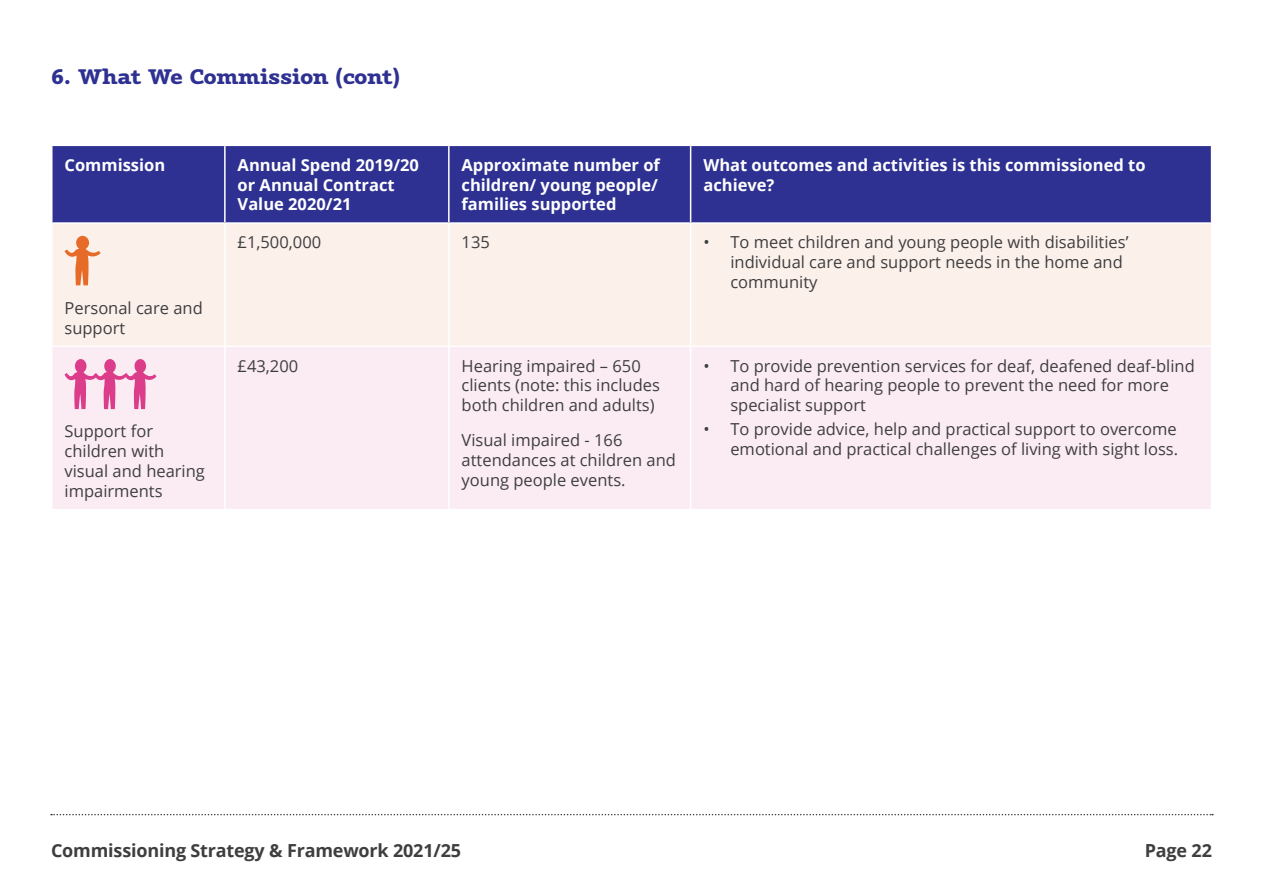
<style>
.page{position:relative;width:1263px;height:893px;background:#fff}
.page>*{position:absolute;margin:0;border:0;box-sizing:border-box;transform-origin:0 0}
.Page_Title__Cont__Bl{font:800 21px "Vaccine";letter-spacing:-.01em;color:#2e3192}
.t1{font:700 18px "Open Sans";letter-spacing:-.01em;color:#3e3e3f}
.Copy{font:16.5px/19.8px "Open Sans";color:#3e3e3f}
.Copy-2{font:700 16.5px/19.8px "Open Sans";color:#fff}
</style>
<div class="page">
<svg style="left:51px;top:814px;width:1162px;height:1px"></svg>
<div style="left:53px;top:146px;width:1158px;height:76px;background:#2e3192"></div>
<div style="left:53px;top:224px;width:1158px;height:122px;background:#fcf0ea"></div>
<div style="left:53px;top:347px;width:1158px;height:162px;background:#fbecf3"></div>
<hr style="left:224px;top:146px;width:2px;height:76px;background:#fff">
<hr style="left:448px;top:146px;width:2px;height:76px;background:#fff">
<hr style="left:690px;top:146px;width:1px;height:76px;background:#fff">
<hr style="left:224px;top:224px;width:2px;height:122px;background:#fff">
<hr style="left:448px;top:224px;width:2px;height:122px;background:#fff">
<hr style="left:690px;top:224px;width:1px;height:122px;background:#fff">
<hr style="left:224px;top:347px;width:2px;height:162px;background:#fff">
<hr style="left:448px;top:347px;width:2px;height:162px;background:#fff">
<hr style="left:690px;top:347px;width:1px;height:162px;background:#fff">
<svg style="left:65px;top:236px;width:36px;height:49px;background:#f3bea2"></svg>
<svg style="left:65px;top:359px;width:91px;height:50px;background:#eea8ca"></svg>
<p class="Page_Title__Cont__Bl" style="left:51px;top:63px;width:350px">6. What We Commission (cont)</p>
<p class="Copy-2" style="left:65px;top:154px;width:102px">Commission</p>
<p class="Copy-2" style="left:238px;top:154px;width:183px">Annual Spend 2019/20 or Annual Contract<br>Value 2020/21</p>
<p class="Copy-2" style="left:462px;top:154px;width:200px">Approximate number of children/ young people/ families supported</p>
<p class="Copy-2" style="left:703px;top:154px;width:444px">What outcomes and activities is this commissioned to achieve?</p>
<p class="Copy" style="left:65px;top:297px;width:140px">Personal care and support</p>
<p class="Copy" style="left:65px;top:421px;width:142px">Support for children with visual and hearing impairments</p>
<p class="Copy" style="left:238px;top:232px;width:85px">£1,500,000</p>
<p class="Copy" style="left:462px;top:232px;width:30px">135</p>
<p class="Copy" style="left:730px;top:232px;width:400px;text-indent:-27px">• To meet children and young people with disabilities’ individual care and support needs in the home and community</p>
<p class="Copy" style="left:238px;top:355px;width:62px">£43,200</p>
<p class="Copy" style="left:462px;top:355px;width:200px">Hearing impaired – 650 clients (note: this includes both children and adults)</p>
<p class="Copy" style="left:462px;top:430px;width:216px">Visual impaired - 166 attendances at children and young people events.</p>
<p class="Copy" style="left:730px;top:355px;width:466px;text-indent:-27px">• To provide prevention services for deaf, deafened deaf-blind and hard of hearing people to prevent the need for more specialist support</p>
<p class="Copy" style="left:703px;top:419px;width:476px;text-align:right">• To provide advice, help and practical support to overcome emotional and practical challenges of living with sight loss.</p>
<p class="t1" style="left:51px;top:838px;width:411px">Commissioning Strategy &amp; Framework 2021/25</p>
<p class="t1" style="left:1145px;top:838px;width:69px">Page 22</p>
</div>
